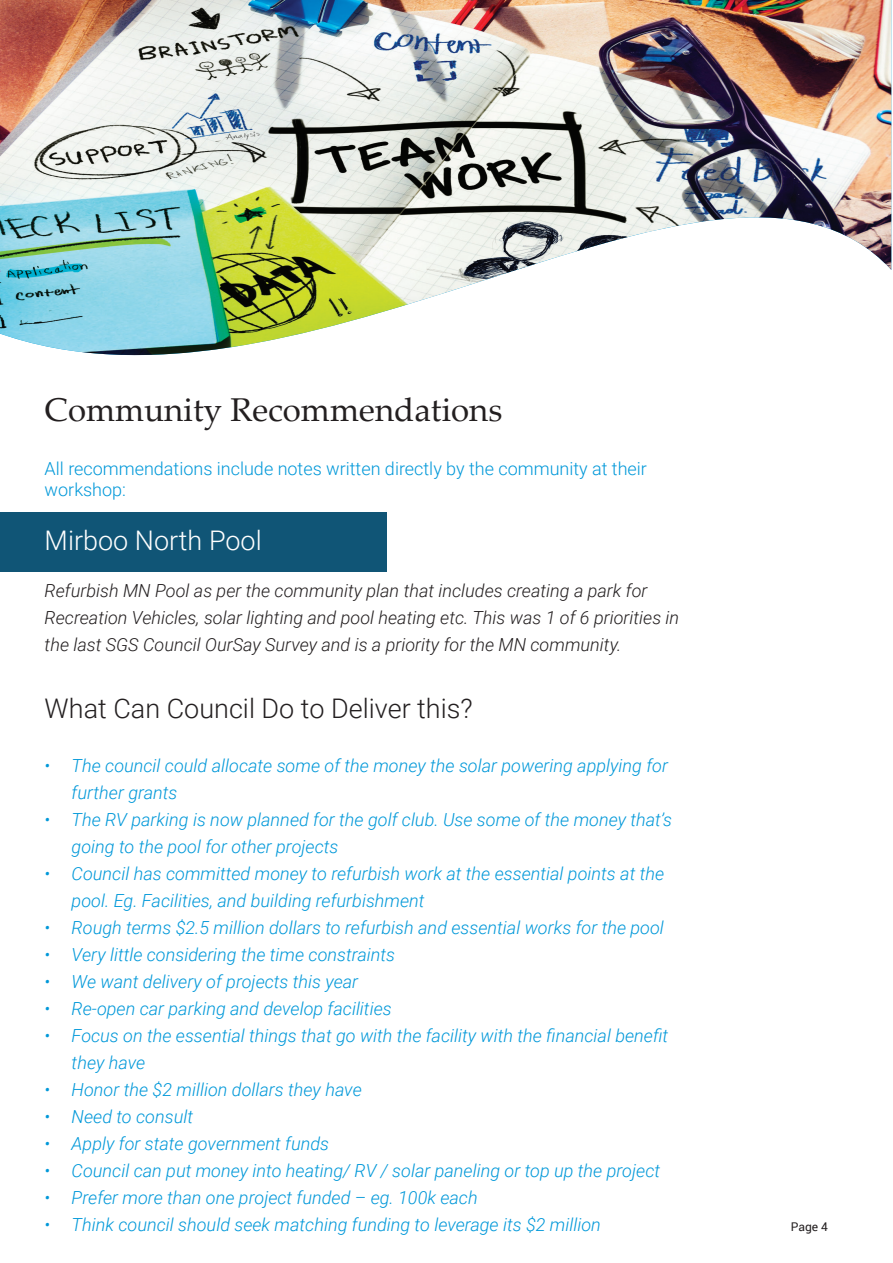
<style>
.page{position:relative;width:893px;height:1263px;background:#fff}
.page>*{position:absolute;margin:0;border:0;box-sizing:border-box;transform-origin:0 0}
.t1{font:33px "Palatino Linotype";color:#231f20}
.t2{font:300 27px "Roboto";color:#231f20}
.t3{font:300 27px "Roboto";color:#fff}
.t4{font:italic 300 18px/27px "Roboto";color:#0098d9}
.t5{font:italic 300 18px/27px "Roboto";color:#231f20}
.t6{font:300 18px/21.6px "Roboto";color:#0098d9}
.t7{font:12px "Roboto";color:#231f20}
</style>
<div class="page">
<div style="left:0;top:512px;width:387px;height:60px;background:#105576"></div>
<img style="left:0;top:0;width:891px;height:356px">
<h1 class="t1" style="left:45px;top:386px;width:459px">Community Recommendations</h1>
<p class="t6" style="left:45px;top:457px;width:604px">All recommendations include notes written directly by the community at their workshop:</p>
<h2 class="t3" style="left:45px;top:522px;width:219px">Mirboo North Pool</h2>
<p class="t5" style="left:45px;top:577px;width:636px">Refurbish MN Pool as per the community plan that includes creating a park for<br>Recreation Vehicles, solar lighting and pool heating etc. This was 1 of 6 priorities in the last SGS Council OurSay Survey and is a priority for the MN community.</p>
<h2 class="t2" style="left:45px;top:689px;width:430px">What Can Council Do to Deliver this?</h2>
<p class="t4" style="left:72px;top:751px;width:598px;text-indent:-27px">• The council could allocate some of the money the solar powering applying for further grants</p>
<p class="t4" style="left:72px;top:805px;width:602px;text-indent:-27px">• The RV parking is now planned for the golf club. Use some of the money that’s going to the pool for other projects</p>
<p class="t4" style="left:72px;top:859px;width:594px;text-indent:-27px">• Council has committed money to refurbish work at the essential points at the pool. Eg. Facilities, and building refurbishment</p>
<p class="t4" style="left:45px;top:913px;width:621px">• Rough terms $2.5 million dollars to refurbish and essential works for the pool</p>
<p class="t4" style="left:45px;top:940px;width:352px">• Very little considering the time constraints</p>
<p class="t4" style="left:45px;top:967px;width:315px">• We want delivery of projects this year</p>
<p class="t4" style="left:45px;top:994px;width:349px">• Re-open car parking and develop facilities</p>
<p class="t4" style="left:72px;top:1021px;width:598px;text-indent:-27px">• Focus on the essential things that go with the facility with the financial benefit they have</p>
<p class="t4" style="left:45px;top:1075px;width:319px">• Honor the $2 million dollars they have</p>
<p class="t4" style="left:45px;top:1102px;width:150px">• Need to consult</p>
<p class="t4" style="left:45px;top:1129px;width:286px">• Apply for state government funds</p>
<p class="t4" style="left:45px;top:1156px;width:617px">• Council can put money into heating/ RV / solar paneling or top up the project</p>
<p class="t4" style="left:45px;top:1183px;width:435px">• Prefer more than one project funded – eg. 100k each</p>
<p class="t4" style="left:45px;top:1210px;width:558px">• Think council should seek matching funding to leverage its $2 million</p>
<p class="t7" style="left:791px;top:1218px;width:39px">Page 4</p>
</div>
